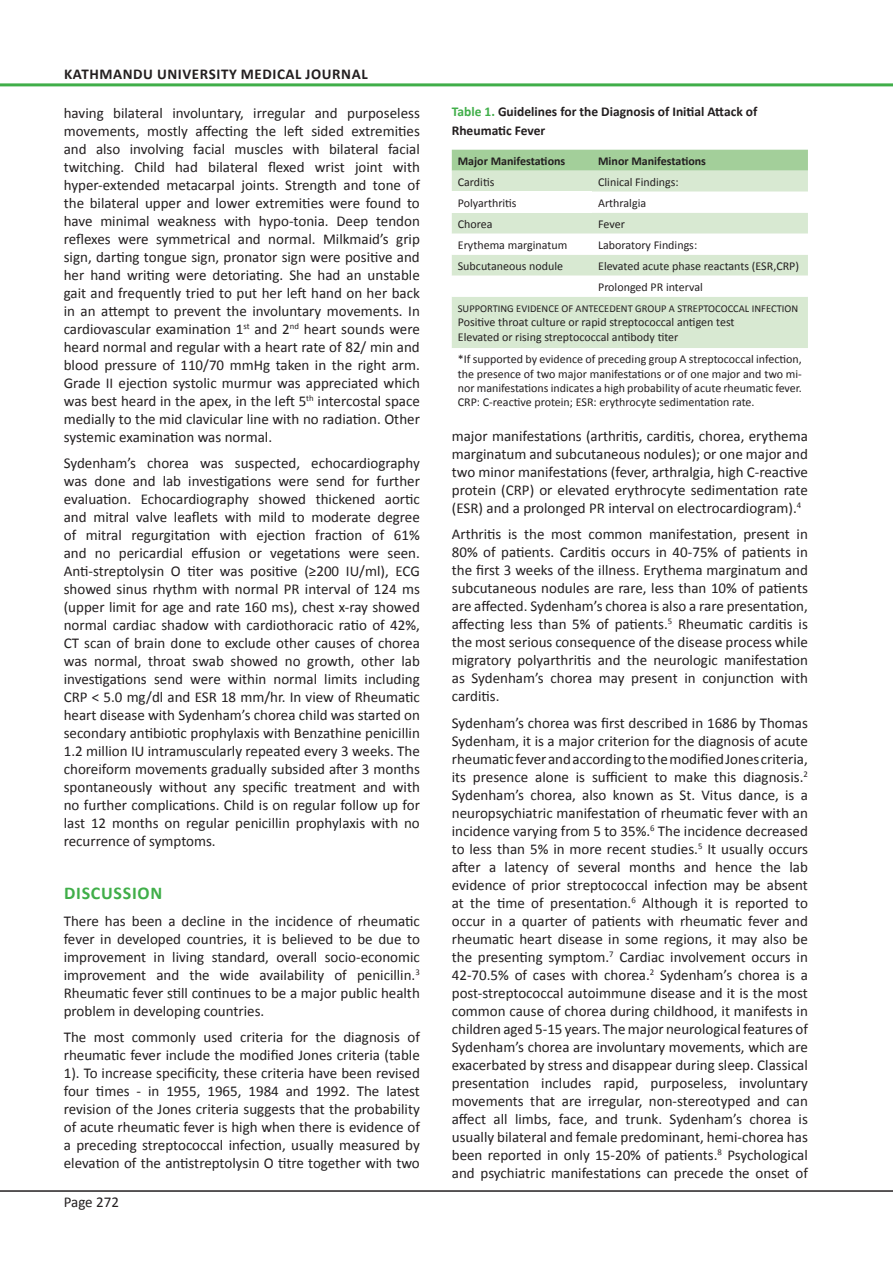
<style>
.page{position:relative;width:893px;height:1263px;background:#fff}
.page>*{position:absolute;margin:0;border:0;box-sizing:border-box;transform-origin:0 0}
.Heading_2_-_Sub_head{font:700 18px "Calibri";letter-spacing:.04em;color:#40ae49}
.Normal_Text{font:15px/18px "Calibri";color:#231f20;text-align:justify}
.Heading_2_-_Sub_head-2{font:700 15px "Calibri";letter-spacing:.04em;color:#231f20}
.Table_Figure_Legend{font:700 13.5px/18.8px "Calibri";color:#231f20}
.Table_Text{font:12px/14.4px "Calibri";color:#231f20;text-align:justify}
.Table_Text-2{font:700 12px "Calibri";color:#231f20}
.Table_Text-3{font:10.5px "Calibri";color:#231f20}
.s1{color:#40ae49}
</style>
<div class="page">
<hr style="left:0;top:1190px;width:893px;height:2px;background:#231f20">
<hr style="left:0;top:83px;width:893px;height:3px;background:#40ae49">
<div style="left:452px;top:150px;width:356px;height:21px;background:#a3cf9a"></div>
<div style="left:452px;top:171px;width:356px;height:21px;background:#d8e9d2"></div>
<svg style="left:452px;top:213px;width:356px;height:135px;fill:#d8e9d2"></svg>
<p class="Heading_2_-_Sub_head-2" style="left:64px;top:64px;width:305px">KATHMANDU UNIVERSITY MEDICAL JOURNAL</p>
<p class="Normal_Text" style="left:64px;top:104px;width:358px">having bilateral involuntary, irregular and purposeless movements, mostly affecting the left sided extremities and also involving facial muscles with bilateral facial twitching. Child had bilateral flexed wrist joint with hyper-extended metacarpal joints. Strength and tone of the bilateral upper and lower extremities were found to have minimal weakness with hypo-tonia. Deep tendon reflexes were symmetrical and normal. Milkmaid’s grip sign, darting tongue sign, pronator sign were positive and her hand writing were detoriating. She had an unstable gait and frequently tried to put her left hand on her back in an attempt to prevent the involuntary movements. In cardiovascular examination 1<sup>st</sup> and 2<sup>nd</sup> heart sounds were heard normal and regular with a heart rate of 82/ min and blood pressure of 110/70 mmHg taken in the right arm.<br>Grade II ejection systolic murmur was appreciated which was best heard in the apex, in the left 5<sup>th</sup> intercostal space medially to the mid clavicular line with no radiation. Other systemic examination was normal.</p>
<p class="Normal_Text" style="left:64px;top:454px;width:358px">Sydenham’s chorea was suspected, echocardiography was done and lab investigations were send for further evaluation. Echocardiography showed thickened aortic and mitral valve leaflets with mild to moderate degree of mitral regurgitation with ejection fraction of 61% and no pericardial effusion or vegetations were seen.<br>Anti-streptolysin O titer was positive (≥200 IU/ml), ECG showed sinus rhythm with normal PR interval of 124 ms (upper limit for age and rate 160 ms), chest x-ray showed normal cardiac shadow with cardiothoracic ratio of 42%, CT scan of brain done to exclude other causes of chorea was normal, throat swab showed no growth, other lab investigations send were within normal limits including CRP &lt; 5.0 mg/dl and ESR 18 mm/hr. In view of Rheumatic heart disease with Sydenham’s chorea child was started on secondary antibiotic prophylaxis with Benzathine penicillin 1.2 million IU intramuscularly repeated every 3 weeks. The choreiform movements gradually subsided after 3 months spontaneously without any specific treatment and with no further complications. Child is on regular follow up for last 12 months on regular penicillin prophylaxis with no recurrence of symptoms.</p>
<p class="Heading_2_-_Sub_head" style="left:64px;top:882px;width:100px">DISCUSSION</p>
<p class="Normal_Text" style="left:64px;top:912px;width:358px">There has been a decline in the incidence of rheumatic fever in developed countries, it is believed to be due to improvement in living standard, overall socio-economic improvement and the wide availability of penicillin.<sup>3<br></sup>Rheumatic fever still continues to be a major public health problem in developing countries.</p>
<p class="Normal_Text" style="left:64px;top:1028px;width:358px">The most commonly used criteria for the diagnosis of rheumatic fever include the modified Jones criteria (table 1). To increase specificity, these criteria have been revised four times - in 1955, 1965, 1984 and 1992. The latest revision of the Jones criteria suggests that the probability of acute rheumatic fever is high when there is evidence of a preceding streptococcal infection, usually measured by elevation of the antistreptolysin O titre together with two</p>
<p class="Normal_Text" style="left:64px;top:1193px;width:57px">Page 272</p>
<p class="Table_Figure_Legend" style="left:452px;top:103px;width:307px"><span class="s1">Table 1.</span> Guidelines for the Diagnosis of Initial Attack of<br>Rheumatic Fever</p>
<p class="Table_Text-2" style="left:458px;top:153px;width:109px">Major Manifestations</p>
<p class="Table_Text-2" style="left:598px;top:153px;width:109px">Minor Manifestations</p>
<p class="Table_Text" style="left:458px;top:175px;width:38px">Carditis</p>
<p class="Table_Text" style="left:598px;top:175px;width:82px">Clinical Findings:</p>
<p class="Table_Text" style="left:458px;top:196px;width:60px">Polyarthritis</p>
<p class="Table_Text" style="left:598px;top:196px;width:50px">Arthralgia</p>
<p class="Table_Text" style="left:458px;top:217px;width:36px">Chorea</p>
<p class="Table_Text" style="left:598px;top:217px;width:28px">Fever</p>
<p class="Table_Text" style="left:458px;top:238px;width:111px">Erythema marginatum</p>
<p class="Table_Text" style="left:598px;top:238px;width:101px">Laboratory Findings:</p>
<p class="Table_Text" style="left:458px;top:259px;width:107px">Subcutaneous nodule</p>
<p class="Table_Text" style="left:598px;top:259px;width:202px">Elevated acute phase reactants (ESR,CRP)</p>
<p class="Table_Text" style="left:598px;top:280px;width:106px">Prolonged PR interval</p>
<p class="Table_Text-3" style="left:458px;top:302px;width:342px">SUPPORTING EVIDENCE OF ANTECEDENT GROUP A STREPTOCOCCAL INFECTION</p>
<p class="Table_Text" style="left:458px;top:315px;width:278px">Positive throat culture or rapid streptococcal antigen test</p>
<p class="Table_Text" style="left:458px;top:329px;width:222px">Elevated or rising streptococcal antibody titer</p>
<p class="Table_Text" style="left:458px;top:352px;width:346px">*If supported by evidence of preceding group A streptococcal infection, the presence of two major manifestations or of one major and two mi&shy;nor manifestations indicates a high probability of acute rheumatic fever.</p>
<p class="Table_Text" style="left:458px;top:395px;width:298px">CRP: C-reactive protein; ESR: erythrocyte sedimentation rate.</p>
<p class="Normal_Text" style="left:452px;top:427px;width:358px">major manifestations (arthritis, carditis, chorea, erythema marginatum and subcutaneous nodules); or one major and two minor manifestations (fever, arthralgia, high C-reactive protein (CRP) or elevated erythrocyte sedimentation rate (ESR) and a prolonged PR interval on electrocardiogram).<sup>4</sup></p>
<p class="Normal_Text" style="left:452px;top:525px;width:358px">Arthritis is the most common manifestation, present in 80% of patients. Carditis occurs in 40-75% of patients in the first 3 weeks of the illness. Erythema marginatum and subcutaneous nodules are rare, less than 10% of patients are affected. Sydenham’s chorea is also a rare presentation, affecting less than 5% of patients.<sup>5</sup> Rheumatic carditis is the most serious consequence of the disease process while migratory polyarthritis and the neurologic manifestation as Sydenham’s chorea may present in conjunction with carditis.</p>
<p class="Normal_Text" style="left:452px;top:714px;width:358px">Sydenham’s chorea was first described in 1686 by Thomas Sydenham, it is a major criterion for the diagnosis of acute rheumatic fever and according to the modified Jones criteria, its presence alone is sufficient to make this diagnosis.<sup>2<br></sup>Sydenham’s chorea, also known as St. Vitus dance, is a neuropsychiatric manifestation of rheumatic fever with an incidence varying from 5 to 35%.<sup>6</sup> The incidence decreased to less than 5% in more recent studies.<sup>5</sup> It usually occurs after a latency of several months and hence the lab evidence of prior streptococcal infection may be absent at the time of presentation.<sup>6</sup> Although it is reported to occur in a quarter of patients with rheumatic fever and rheumatic heart disease in some regions, it may also be the presenting symptom.<sup>7</sup> Cardiac involvement occurs in 42-70.5% of cases with chorea.<sup>2</sup> Sydenham’s chorea is a post-streptococcal autoimmune disease and it is the most common cause of chorea during childhood, it manifests in children aged 5-15 years. The major neurological features of Sydenham’s chorea are involuntary movements, which are exacerbated by stress and disappear during sleep. Classical presentation includes rapid, purposeless, involuntary movements that are irregular, non-stereotyped and can affect all limbs, face, and trunk. Sydenham’s chorea is usually bilateral and female predominant, hemi-chorea has been reported in only 15-20% of patients.<sup>8</sup> Psychological and psychiatric manifestations can precede the onset of</p>
</div>
